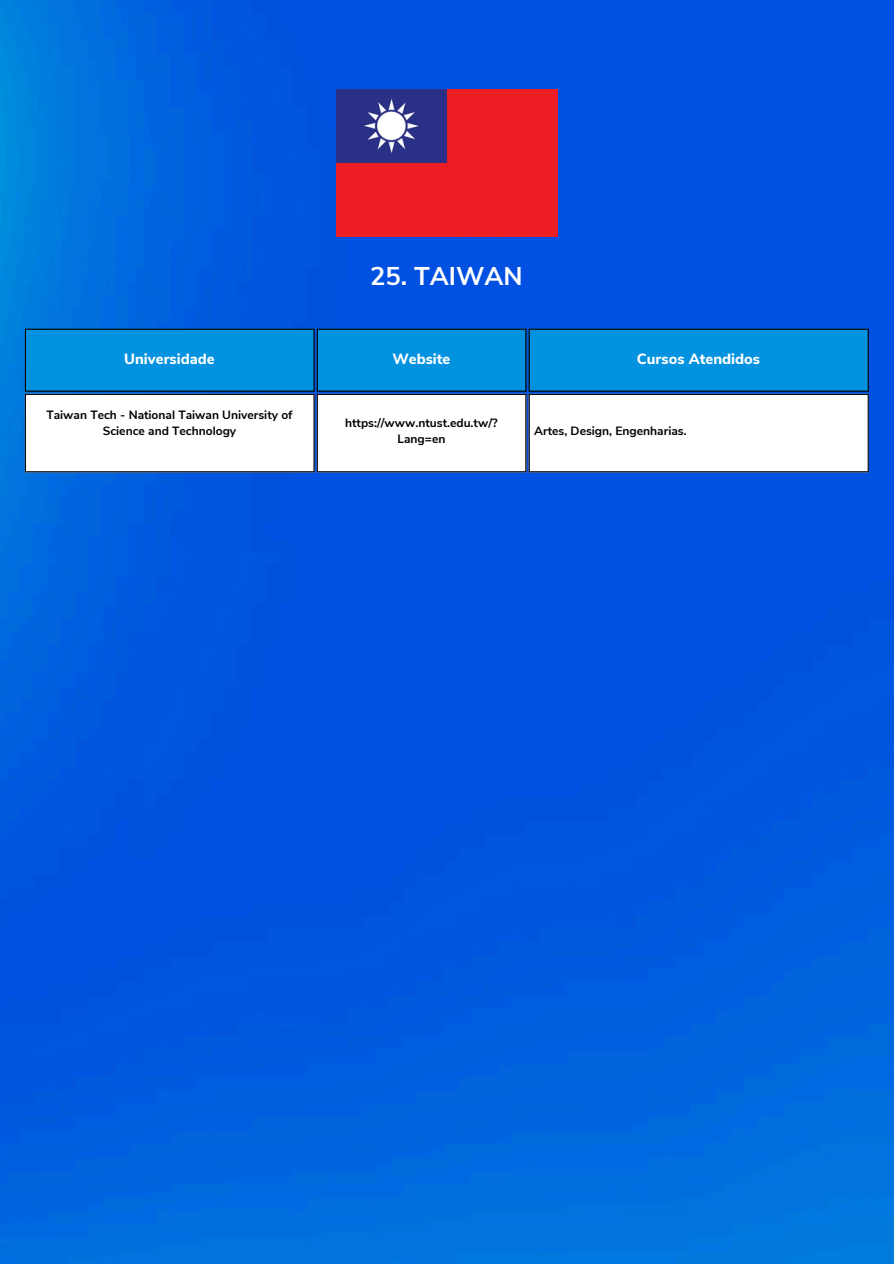
<style>
.page{position:relative;width:894px;height:1264px;background:#fff}
.page>*{position:absolute;margin:0;border:0;box-sizing:border-box;transform-origin:0 0}
.t1{font:700 25.65px "Nunito Sans";color:#fff}
.t2{font:800 14.7px "Nunito Sans";color:#fff}
.t3{font:700 12px/16px "Nunito Sans";color:#000;text-align:center}
</style>
<div class="page">
<img style="left:0;top:0;width:893px;height:1263px">
<div style="left:26px;top:328px;width:841px;height:64px;background:#0392df"></div>
<svg style="left:26px;top:394px;width:841px;height:78px"></svg>
<hr style="left:25px;top:330px;width:1px;height:60px;background:#000">
<hr style="left:313px;top:330px;width:1px;height:60px;background:#000">
<hr style="left:25px;top:328px;width:289px;height:2px;background:#000">
<hr style="left:25px;top:390px;width:289px;height:2px;background:#000">
<hr style="left:316px;top:330px;width:2px;height:60px;background:#000">
<hr style="left:525px;top:330px;width:1px;height:60px;background:#000">
<hr style="left:316px;top:328px;width:210px;height:2px;background:#000">
<hr style="left:316px;top:390px;width:210px;height:2px;background:#000">
<hr style="left:528px;top:330px;width:1px;height:60px;background:#000">
<hr style="left:867px;top:330px;width:1px;height:60px;background:#000">
<hr style="left:528px;top:328px;width:340px;height:2px;background:#000">
<hr style="left:528px;top:390px;width:340px;height:2px;background:#000">
<hr style="left:25px;top:395px;width:1px;height:76px;background:#000">
<hr style="left:313px;top:395px;width:1px;height:76px;background:#000">
<hr style="left:25px;top:394px;width:289px;height:1px;background:#000">
<hr style="left:25px;top:471px;width:289px;height:1px;background:#000">
<hr style="left:316px;top:395px;width:2px;height:76px;background:#000">
<hr style="left:525px;top:395px;width:1px;height:76px;background:#000">
<hr style="left:316px;top:394px;width:210px;height:1px;background:#000">
<hr style="left:316px;top:471px;width:210px;height:1px;background:#000">
<hr style="left:528px;top:395px;width:1px;height:76px;background:#000">
<hr style="left:867px;top:395px;width:1px;height:76px;background:#000">
<hr style="left:528px;top:394px;width:340px;height:1px;background:#000">
<hr style="left:528px;top:471px;width:340px;height:1px;background:#000">
<img style="left:336px;top:89px;width:221px;height:148px">
<p class="t1" style="left:370px;top:259px;width:154px">25. TAIWAN</p>
<p class="t2" style="left:124px;top:349px;width:92px">Universidade</p>
<h1 class="t2" style="left:392px;top:349px;width:60px">Website</h1>
<p class="t2" style="left:636px;top:349px;width:125px">Cursos Atendidos</p>
<p class="t3" style="left:46px;top:407px;width:247px">Taiwan Tech - National Taiwan University of<br>Science and Technology</p>
<p class="t3" style="left:345px;top:415px;width:154px">https://www.ntust.edu.tw/?<br>Lang=en</p>
<p class="t3" style="left:534px;top:423px;width:154px">Artes, Design, Engenharias.</p>
</div>
